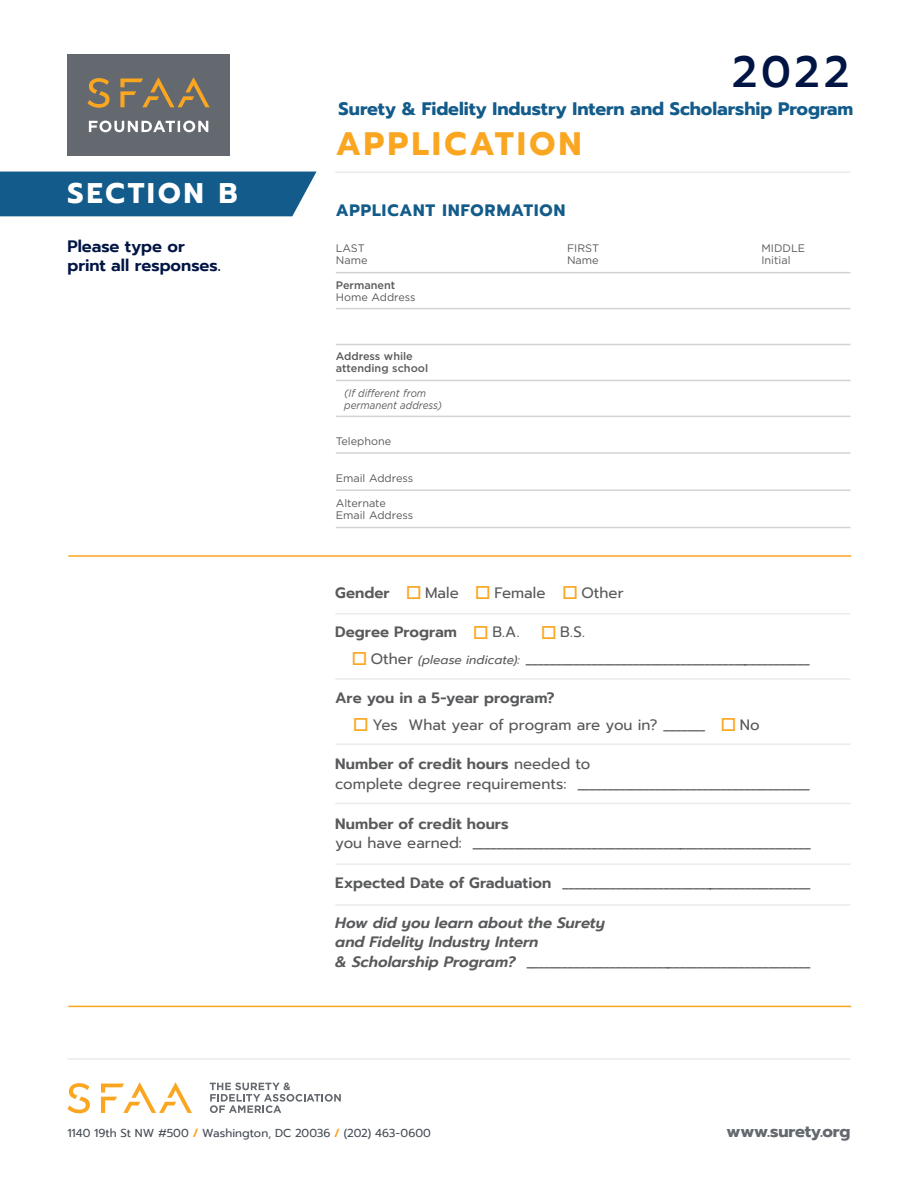
<style>
.page{position:relative;width:918px;height:1188px;background:#fff}
.page>*{position:absolute;margin:0;border:0;box-sizing:border-box;transform-origin:0 0}
.t1{font:500 43.8px "Prompt";color:#001544}
.t2{font:700 32.4px "Prompt";letter-spacing:.1em;color:#faa621}
.t3{font:700 28.35px "Prompt";letter-spacing:.105em;color:#fff}
.t4{font:700 18px "Prompt";letter-spacing:-.005em;color:#125b8a}
.t5{font:600 16.5px/19.5px "Prompt";letter-spacing:-.005em;color:#001544}
.t6{font:700 16.5px "Prompt";letter-spacing:.055em;color:#125b8a}
.t7{font:700 16.5px "Prompt";letter-spacing:-.015em;color:#64696f}
.t8{font:15px/19.5px "Prompt";color:#58595b}
.t9{font:italic 600 15px/19.5px "Prompt";color:#58595b}
.t10{font:600 15px "Prompt";color:#58595b}
.t11{font:11.55px "Prompt";color:#474c55}
.t12{font:10.95px/12px "Gotham";color:#58595b}
.t13{font:500 10.95px/12px "Gotham";color:#58595b}
.t14{font:italic 10.95px/12px "Gotham";color:#58595b;scale:.9 1}
.s1{font-weight:600}
.s2{color:#faa621}
.s3{font-weight:400}
.s4{font-style:italic;font-size:12px}
.s5{font-weight:400;font-style:normal}
.s6{font-weight:600;color:#faa621}
</style>
<div class="page">
<hr style="left:336px;top:308px;width:515px;height:1px;background:#d1d3d4">
<hr style="left:336px;top:416px;width:515px;height:1px;background:#d1d3d4">
<hr style="left:336px;top:272px;width:515px;height:1px;background:#d1d3d4">
<hr style="left:336px;top:380px;width:515px;height:1px;background:#d1d3d4">
<hr style="left:336px;top:452px;width:515px;height:2px;background:#d1d3d4">
<hr style="left:336px;top:489px;width:515px;height:2px;background:#d1d3d4">
<hr style="left:336px;top:527px;width:515px;height:1px;background:#d1d3d4">
<hr style="left:336px;top:344px;width:515px;height:1px;background:#d1d3d4">
<hr style="left:68px;top:1058px;width:782px;height:2px;background:#ebebec">
<hr style="left:335px;top:172px;width:515px;height:1px;background:#ebebec">
<svg style="left:210px;top:1083px;width:131px;height:30px"></svg>
<svg style="left:101px;top:1082px;width:91px;height:31px"></svg>
<svg style="left:68px;top:1083px;width:22px;height:30px"></svg>
<div style="left:0;top:172px;width:317px;height:44px;background:#125b8a"></div>
<div style="left:68px;top:54px;width:162px;height:101px;background:#64696f"></div>
<svg style="left:120px;top:77px;width:90px;height:30px"></svg>
<svg style="left:88px;top:78px;width:22px;height:30px"></svg>
<svg style="left:89px;top:121px;width:119px;height:11px"></svg>
<hr style="left:68px;top:555px;width:783px;height:2px;background:#faa621">
<hr style="left:68px;top:1006px;width:783px;height:1px;background:#faa621">
<hr style="left:335px;top:613px;width:515px;height:1px;background:#ebebec">
<hr style="left:335px;top:678px;width:515px;height:2px;background:#ebebec">
<hr style="left:335px;top:743px;width:515px;height:2px;background:#ebebec">
<hr style="left:335px;top:803px;width:515px;height:1px;background:#ebebec">
<hr style="left:335px;top:863px;width:515px;height:2px;background:#ebebec">
<hr style="left:335px;top:904px;width:515px;height:2px;background:#ebebec">
<h1 class="t1" style="left:732px;top:40px;width:119px">2022</h1>
<p class="t4" style="left:339px;top:95px;width:516px">Surety &amp; Fidelity Industry Intern and Scholarship Program</p>
<h3 class="t3" style="left:68px;top:172px;width:172px">SECTION B</h3>
<p class="t5" style="left:68px;top:236px;width:155px">Please type or print all responses.</p>
<h2 class="t2" style="left:336px;top:120px;width:247px">APPLICATION</h2>
<p class="t6" style="left:336px;top:198px;width:231px">APPLICANT INFORMATION</p>
<p class="t12" style="left:336px;top:242px;width:33px">LAST<br>Name</p>
<p class="t12" style="left:567px;top:242px;width:34px">FIRST<br>Name</p>
<p class="t12" style="left:761px;top:242px;width:45px">MIDDLE<br>Initial</p>
<p class="t13" style="left:336px;top:279px;width:61px">Permanent</p>
<p class="t12" style="left:336px;top:291px;width:81px">Home Address</p>
<p class="t13" style="left:336px;top:350px;width:94px">Address while attending school</p>
<p class="t14" style="left:344px;top:387px;width:110px">(If different from permanent address)</p>
<p class="t12" style="left:336px;top:435px;width:57px">Telephone</p>
<p class="t12" style="left:336px;top:472px;width:79px">Email Address</p>
<p class="t12" style="left:336px;top:497px;width:79px">Alternate<br>Email Address</p>
<p class="t8" style="left:335px;top:583px;width:290px"><span class="s1">Gender</span> <span class="s2">□</span> Male <span class="s2">□</span> Female <span class="s2">□</span> Other</p>
<p class="t10" style="left:335px;top:621px;width:251px">Degree Program <span class="s2">□</span> <span class="s3">B.A.</span> <span class="s2">□</span> <span class="s3">B.S.</span></p>
<p class="t8" style="left:351px;top:649px;width:461px"><span class="s2">□</span> Other <span class="s4">(please indicate):</span> ________________________________________________</p>
<p class="t10" style="left:335px;top:687px;width:221px">Are you in a 5-year program?</p>
<p class="t8" style="left:353px;top:715px;width:408px"><span class="s2">□</span> Yes What year of program are you in? _______ <span class="s2">□</span> No</p>
<p class="t8" style="left:335px;top:754px;width:477px"><span class="s1">Number of credit hours</span> needed to<br>complete degree requirements: _______________________________________</p>
<p class="t10" style="left:335px;top:812px;width:175px">Number of credit hours</p>
<p class="t8" style="left:335px;top:833px;width:478px">you have earned: _________________________________________________________</p>
<p class="t8" style="left:335px;top:873px;width:478px"><span class="s1">Expected Date of Graduation</span> __________________________________________</p>
<p class="t9" style="left:335px;top:913px;width:477px">How did you learn about the Surety<br>and Fidelity Industry Intern<br>&amp; Scholarship Program? <span class="s5">________________________________________________</span></p>
<p class="t11" style="left:68px;top:1124px;width:365px">1140 19th St NW #500 <span class="s6">/</span> Washington, DC 20036 <span class="s6">/</span> (202) 463-0600</p>
<p class="t7" style="left:727px;top:1118px;width:125px">www.surety.org</p>
</div>
